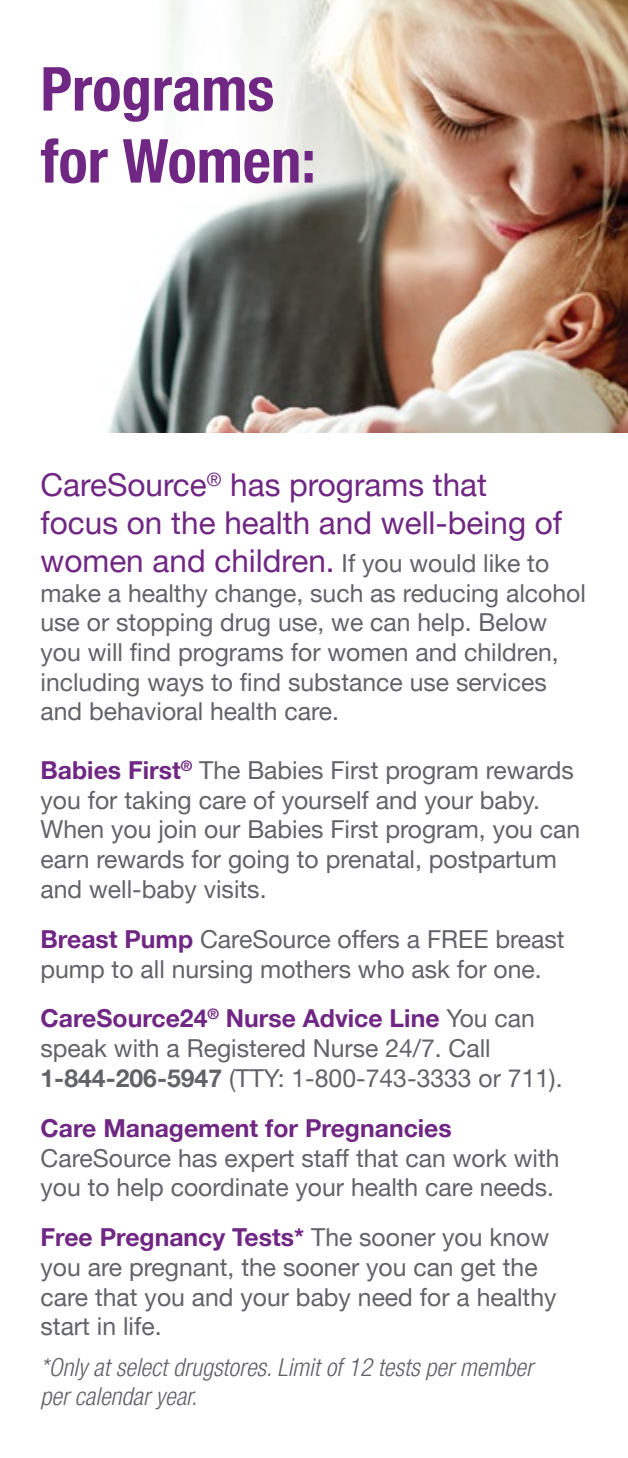
<style>
.page{position:relative;width:628px;height:1458px;background:#fff}
.page>*{position:absolute;margin:0;border:0;box-sizing:border-box;transform-origin:0 0}
.t1{font:700 condensed 60.75px/72px "Helvetica Neue LT Pro";color:#702784}
.t2{font:31.5px/37.8px "Helvetica Neue LT Pro";color:#702784}
.t3{font:24.75px/29.7px "Helvetica Neue LT Pro";color:#626368}
.t4{font:700 24.75px "Helvetica Neue LT Pro";color:#702784}
.t5{font:italic 300 condensed 24.75px/29.7px "Helvetica Neue LT Pro";color:#626368}
.s1{font-weight:700;color:#702784}
.s2{font-weight:400;color:#626368}
.s3{font-weight:700}
</style>
<div class="page">
<img style="left:108px;top:0;width:520px;height:433px">
<h2 class="t1" style="left:40px;top:53px;width:277px">Programs for Women:</h2>
<h3 class="t2" style="left:40px;top:465px;width:523px">CareSource<sup>®</sup> has programs that focus on the health and well-being of women and children.</h3>
<p class="t3" style="left:41px;top:548px;width:547px;text-indent:301px">If you would like to make a healthy change, such as reducing alcohol use or stopping drug use, we can help. Below you will find programs for women and children, including ways to find substance use services and behavioral health care.</p>
<h4 class="t3" style="left:41px;top:755px;width:535px"><span class="s1">Babies First</span><sup>®</sup> The Babies First program rewards</h4>
<p class="t3" style="left:41px;top:785px;width:541px">you for taking care of yourself and your baby.<br>When you join our Babies First program, you can earn rewards for going to prenatal, postpartum and well-baby visits.</p>
<h4 class="t3" style="left:41px;top:924px;width:525px"><span class="s1">Breast Pump</span> CareSource offers a FREE breast</h4>
<p class="t3" style="left:41px;top:953px;width:503px">pump to all nursing mothers who ask for one.</p>
<h4 class="t4" style="left:41px;top:1003px;width:496px">CareSource24<sup>®</sup> Nurse Advice Line <span class="s2">You can</span></h4>
<p class="t3" style="left:41px;top:1033px;width:523px">speak with a Registered Nurse 24/7. Call<br><span class="s3">1-844-206-5947</span> (TTY: 1-800-743-3333 or 711).</p>
<h4 class="t4" style="left:41px;top:1113px;width:413px">Care Management for Pregnancies</h4>
<p class="t3" style="left:41px;top:1142px;width:520px">CareSource has expert staff that can work with you to help coordinate your health care needs.</p>
<h4 class="t4" style="left:41px;top:1222px;width:510px">Free Pregnancy Tests* <span class="s2">The sooner you know</span></h4>
<p class="t3" style="left:41px;top:1252px;width:517px">you are pregnant, the sooner you can get the care that you and your baby need for a healthy start in life.</p>
<p class="t5" style="left:41px;top:1352px;width:494px">*Only at select drugstores. Limit of 12 tests per member per calendar year.</p>
</div>
